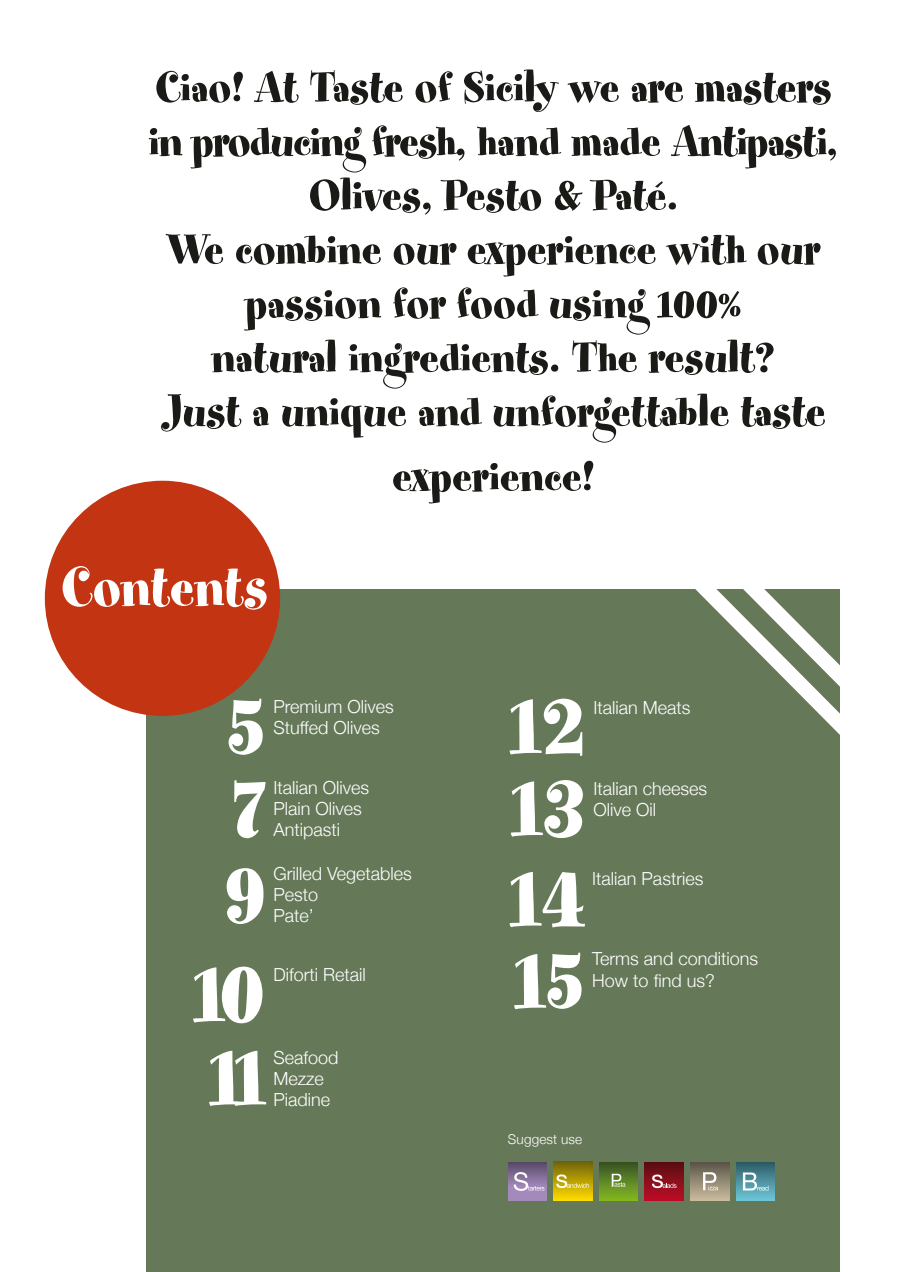
<style>
.page{position:relative;width:898px;height:1272px;background:#fff}
.page>*{position:absolute;margin:0;border:0;box-sizing:border-box;transform-origin:0 0}
.t1{font:100.5px "Spumoni LP Std";color:#fff}
.t2{font:61.5px "Spumoni LP Std";color:#fff}
.t3{font:300 18px/21px "Helvetica Neue";color:#fff}
.t4{font:300 13.5px "Helvetica Neue";letter-spacing:.01em;color:#fff}
</style>
<div class="page">
<div style="left:146px;top:589px;width:693px;height:682px;background:#657858"></div>
<svg style="left:393px;top:461px;width:200px;height:42px"></svg>
<svg style="left:161px;top:287px;width:663px;height:155px"></svg>
<svg style="left:165px;top:234px;width:655px;height:42px"></svg>
<svg style="left:149px;top:125px;width:686px;height:90px"></svg>
<svg style="left:156px;top:69px;width:674px;height:43px"></svg>
<img style="left:644px;top:1162px;width:39px;height:38px">
<svg style="left:651px;top:1174px;width:25px;height:13px"></svg>
<img style="left:553px;top:1161px;width:38px;height:39px">
<svg style="left:556px;top:1174px;width:33px;height:13px"></svg>
<img style="left:690px;top:1162px;width:39px;height:38px">
<svg style="left:702px;top:1172px;width:16px;height:18px"></svg>
<img style="left:599px;top:1162px;width:38px;height:38px">
<svg style="left:611px;top:1173px;width:14px;height:13px"></svg>
<img style="left:736px;top:1162px;width:38px;height:38px">
<svg style="left:742px;top:1172px;width:26px;height:18px"></svg>
<img style="left:508px;top:1162px;width:38px;height:38px">
<svg style="left:513px;top:1171px;width:31px;height:19px"></svg>
<div style="left:45px;top:480px;width:235px;height:236px;background:#c33412;border-radius:50%"></div>
<svg style="left:695px;top:589px;width:145px;height:152px"></svg>
<h2 class="t2" style="left:60px;top:556px;width:209px">Contents</h2>
<h1 class="t1" style="left:226px;top:674px;width:40px">5</h1>
<p class="t3" style="left:273px;top:696px;width:122px">Premium Olives</p>
<p class="t3" style="left:273px;top:717px;width:108px">Stuffed Olives</p>
<h1 class="t1" style="left:231px;top:756px;width:35px">7</h1>
<p class="t3" style="left:273px;top:776px;width:97px">Italian Olives<br>Plain Olives</p>
<p class="t3" style="left:273px;top:818px;width:68px">Antipasti</p>
<h1 class="t1" style="left:222px;top:842px;width:44px">9</h1>
<p class="t3" style="left:273px;top:862px;width:140px">Grilled Vegetables<br>Pesto</p>
<p class="t3" style="left:273px;top:904px;width:42px">Pate’</p>
<h1 class="t1" style="left:193px;top:941px;width:73px">10</h1>
<p class="t3" style="left:273px;top:963px;width:94px">Diforti Retail</p>
<h1 class="t1" style="left:209px;top:1024px;width:57px">11</h1>
<p class="t3" style="left:273px;top:1047px;width:67px">Seafood<br>Mezze<br>Piadine</p>
<h1 class="t1" style="left:510px;top:673px;width:76px">12</h1>
<p class="t3" style="left:593px;top:696px;width:99px">Italian Meats</p>
<h1 class="t1" style="left:511px;top:755px;width:75px">13</h1>
<p class="t3" style="left:593px;top:778px;width:115px">Italian cheeses<br>Olive Oil</p>
<h1 class="t1" style="left:510px;top:845px;width:76px">14</h1>
<p class="t3" style="left:592px;top:867px;width:113px">Italian Pastries</p>
<h1 class="t1" style="left:514px;top:928px;width:70px">15</h1>
<p class="t3" style="left:592px;top:948px;width:167px">Terms and conditions<br>How to find us?</p>
<p class="t4" style="left:508px;top:1131px;width:75px">Suggest use</p>
</div>
